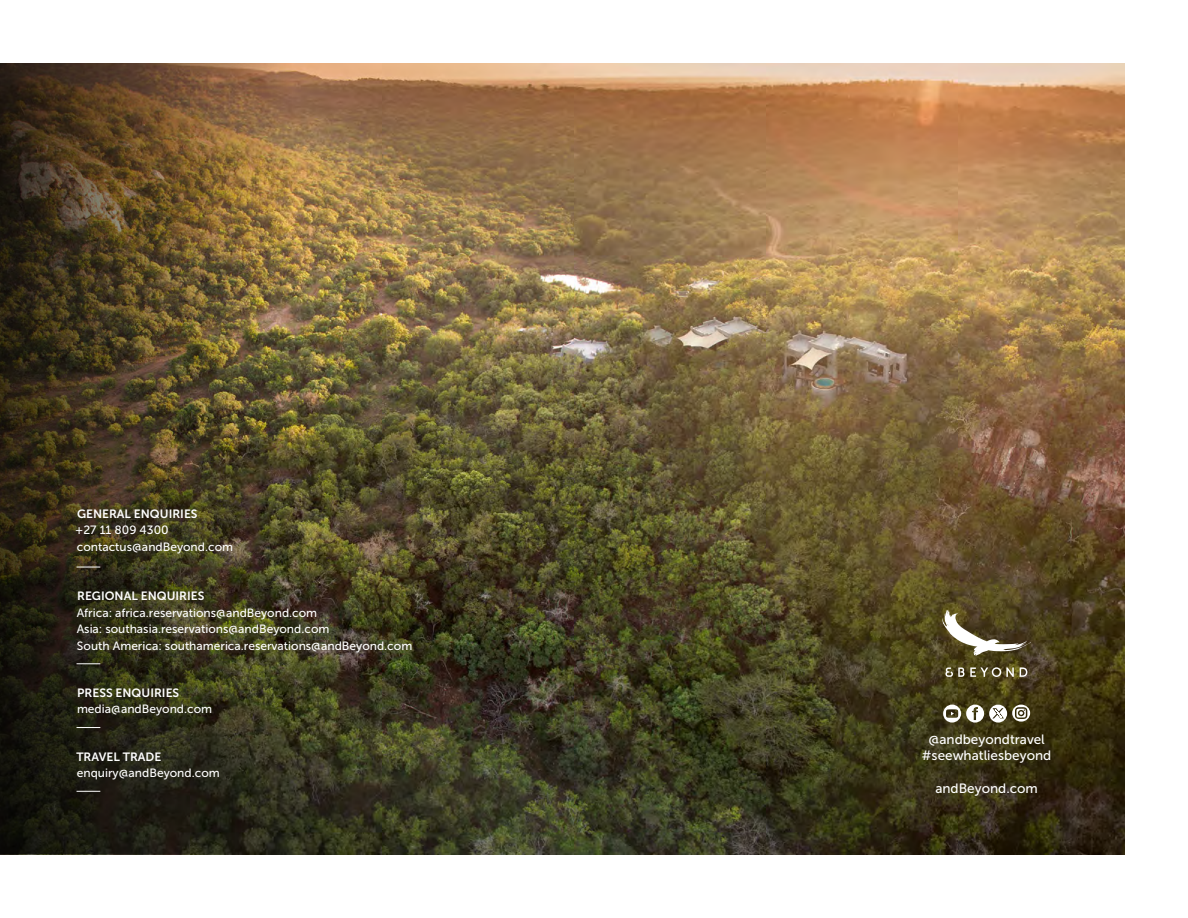
<style>
.page{position:relative;width:1188px;height:918px;background:#fff}
.page>*{position:absolute;margin:0;border:0;box-sizing:border-box;transform-origin:0 0}
.t1{font:13.5px/16.5px "Museo Sans 500";color:#fff;text-align:center}
.t2{font:12px/16.5px "Museo Sans 500";color:#fff}
.t3{font:12px "Museo Sans 700";color:#fff}
</style>
<div class="page">
<img style="left:509px;top:64px;width:615px;height:790px">
<svg style="left:1020px;top:667px;width:7px;height:10px"></svg>
<svg style="left:945px;top:667px;width:69px;height:10px"></svg>
<svg style="left:942px;top:610px;width:89px;height:46px"></svg>
<img style="left:0;top:64px;width:509px;height:790px">
<svg style="left:77px;top:567px;width:23px;height:1px"></svg>
<svg style="left:77px;top:664px;width:23px;height:1px"></svg>
<svg style="left:77px;top:727px;width:23px;height:1px"></svg>
<svg style="left:77px;top:791px;width:23px;height:1px"></svg>
<svg style="left:943px;top:705px;width:87px;height:18px"></svg>
<p class="t3" style="left:77px;top:507px;width:122px">GENERAL ENQUIRIES</p>
<p class="t2" style="left:75px;top:522px;width:159px">+27 11 809 4300 contactus@andBeyond.com</p>
<p class="t3" style="left:77px;top:589px;width:129px">REGIONAL ENQUIRIES</p>
<p class="t2" style="left:77px;top:604px;width:337px">Africa: africa.reservations@andBeyond.com<br>Asia: southasia.reservations@andBeyond.com<br>South America: southamerica.reservations@andBeyond.com</p>
<p class="t3" style="left:77px;top:686px;width:103px">PRESS ENQUIRIES</p>
<p class="t2" style="left:77px;top:701px;width:137px">media@andBeyond.com</p>
<p class="t3" style="left:76px;top:750px;width:86px">TRAVEL TRADE</p>
<p class="t2" style="left:77px;top:765px;width:145px">enquiry@andBeyond.com</p>
<p class="t1" style="left:922px;top:731px;width:131px">@andbeyondtravel #seewhatliesbeyond</p>
<p class="t1" style="left:935px;top:781px;width:104px">andBeyond.com</p>
</div>
